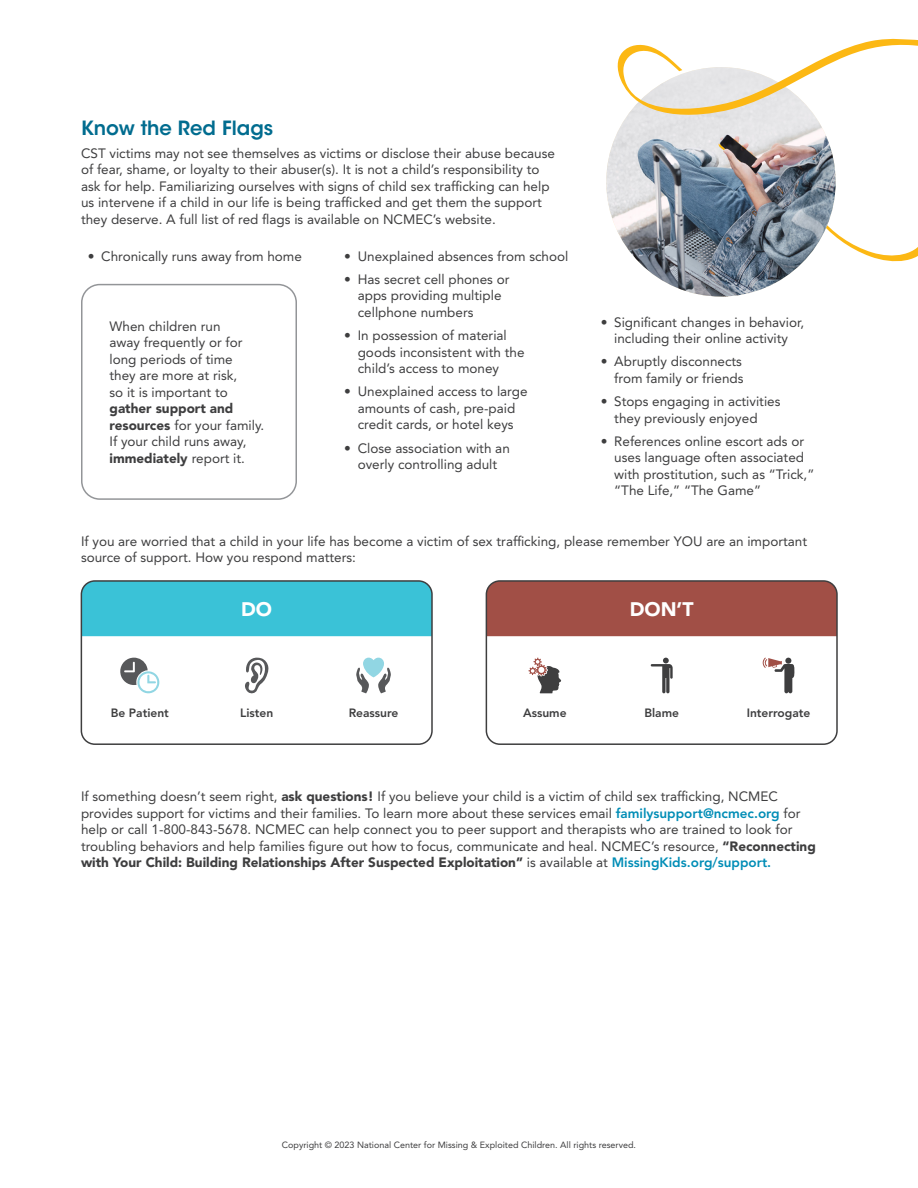
<style>
.page{position:relative;width:918px;height:1188px;background:#fff}
.page>*{position:absolute;margin:0;border:0;box-sizing:border-box;transform-origin:0 0}
.t1{font:600 19.5px "ITC Avant Garde Std";color:#006c8f}
.t2{font:900 19.5px "Avenir LT Std";color:#fff}
.Body{font:13.5px/16.5px "Avenir LT Std";color:#3e3e3f}
.t3{font:800 12px "Avenir LT Std";color:#3e3e3f}
.t4{font:9px "Avenir LT Std";color:#3e3e3f}
.s1{font-weight:900}
.s2{font-weight:800;color:#008db6}
</style>
<div class="page">
<div style="left:81px;top:284px;width:216px;height:216px;border:2px solid #939598;border-radius:18px"></div>
<div style="left:81px;top:582px;width:349px;height:54px;background:#3ac2d7"></div>
<div style="left:81px;top:580px;width:352px;height:165px;border:2px solid #3e3e3f;border-radius:14px"></div>
<svg style="left:120px;top:658px;width:40px;height:36px"></svg>
<svg style="left:245px;top:658px;width:24px;height:36px"></svg>
<svg style="left:356px;top:658px;width:35px;height:35px"></svg>
<div style="left:486px;top:582px;width:349px;height:54px;background:#a14f46"></div>
<div style="left:486px;top:580px;width:352px;height:165px;border:2px solid #3e3e3f;border-radius:14px"></div>
<svg style="left:528px;top:658px;width:33px;height:35px"></svg>
<svg style="left:650px;top:658px;width:23px;height:35px"></svg>
<svg style="left:762px;top:658px;width:33px;height:35px"></svg>
<svg style="left:826px;top:226px;width:92px;height:36px"></svg>
<img style="left:606px;top:67px;width:230px;height:230px;border-radius:115px">
<svg style="left:617px;top:38px;width:301px;height:83px"></svg>
<h2 class="t1" style="left:81px;top:115px;width:194px">Know the Red Flags</h2>
<p class="Body" style="left:81px;top:145px;width:475px">CST victims may not see themselves as victims or disclose their abuse because of fear, shame, or loyalty to their abuser(s). It is not a child’s responsibility to ask for help. Familiarizing ourselves with signs of child sex trafficking can help us intervene if a child in our life is being trafficked and get them the support they deserve. A full list of red flags is available on NCMEC’s website.</p>
<p class="Body" style="left:88px;top:248px;width:216px">• Chronically runs away from home</p>
<p class="Body" style="left:344px;top:248px;width:226px">• Unexplained absences from school</p>
<p class="Body" style="left:358px;top:271px;width:153px;text-indent:-14px">• Has secret cell phones or apps providing multiple cellphone numbers</p>
<p class="Body" style="left:358px;top:327px;width:168px;text-indent:-14px">• In possession of material goods inconsistent with the child’s access to money</p>
<p class="Body" style="left:344px;top:384px;width:185px;text-align:center">• Unexplained access to large amounts of cash, pre-paid credit cards, or hotel keys</p>
<p class="Body" style="left:344px;top:440px;width:167px;text-align:center">• Close association with an overly controlling adult</p>
<p class="Body" style="left:601px;top:314px;width:205px;text-align:center">• Significant changes in behavior, including their online activity</p>
<p class="Body" style="left:601px;top:354px;width:144px;text-align:right">• Abruptly disconnects from family or friends</p>
<p class="Body" style="left:614px;top:393px;width:168px;text-indent:-14px">• Stops engaging in activities they previously enjoyed</p>
<p class="Body" style="left:614px;top:433px;width:202px;text-indent:-14px">• References online escort ads or uses language often associated with prostitution, such as “Trick,” “The Life,” “The Game”</p>
<p class="Body" style="left:81px;top:533px;width:728px">If you are worried that a child in your life has become a victim of sex trafficking, please remember YOU are an important source of support. How you respond matters:</p>
<h3 class="t2" style="left:241px;top:597px;width:33px">DO</h3>
<p class="Body" style="left:110px;top:318px;width:156px">When children run<br>away frequently or for long periods of time<br>they are more at risk,<br>so it is important to <span class="s1">gather support and resources</span> for your family.<br>If your child runs away, <span class="s1">immediately</span> report it.</p>
<h3 class="t2" style="left:630px;top:597px;width:65px">DON’T</h3>
<p class="t3" style="left:111px;top:705px;width:60px">Be Patient</p>
<p class="t3" style="left:240px;top:705px;width:35px">Listen</p>
<p class="t3" style="left:349px;top:705px;width:51px">Reassure</p>
<p class="t3" style="left:523px;top:705px;width:45px">Assume</p>
<p class="t3" style="left:644px;top:705px;width:36px">Blame</p>
<p class="t3" style="left:747px;top:705px;width:65px">Interrogate</p>
<p class="Body" style="left:81px;top:789px;width:736px">If something doesn’t seem right, <span class="s1">ask questions!</span> If you believe your child is a victim of child sex trafficking, NCMEC provides support for victims and their families. To learn more about these services email <span class="s2">familysupport@ncmec.org</span> for help or call 1-800-843-5678. NCMEC can help connect you to peer support and therapists who are trained to look for troubling behaviors and help families figure out how to focus, communicate and heal. NCMEC’s resource, <span class="s1">“Reconnecting with Your Child: Building Relationships After Suspected Exploitation”</span> is available at <span class="s2">MissingKids.org/support.</span></p>
<p class="t4" style="left:282px;top:1139px;width:356px">Copyright © 2023 National Center for Missing &amp; Exploited Children. All rights reserved.</p>
</div>
